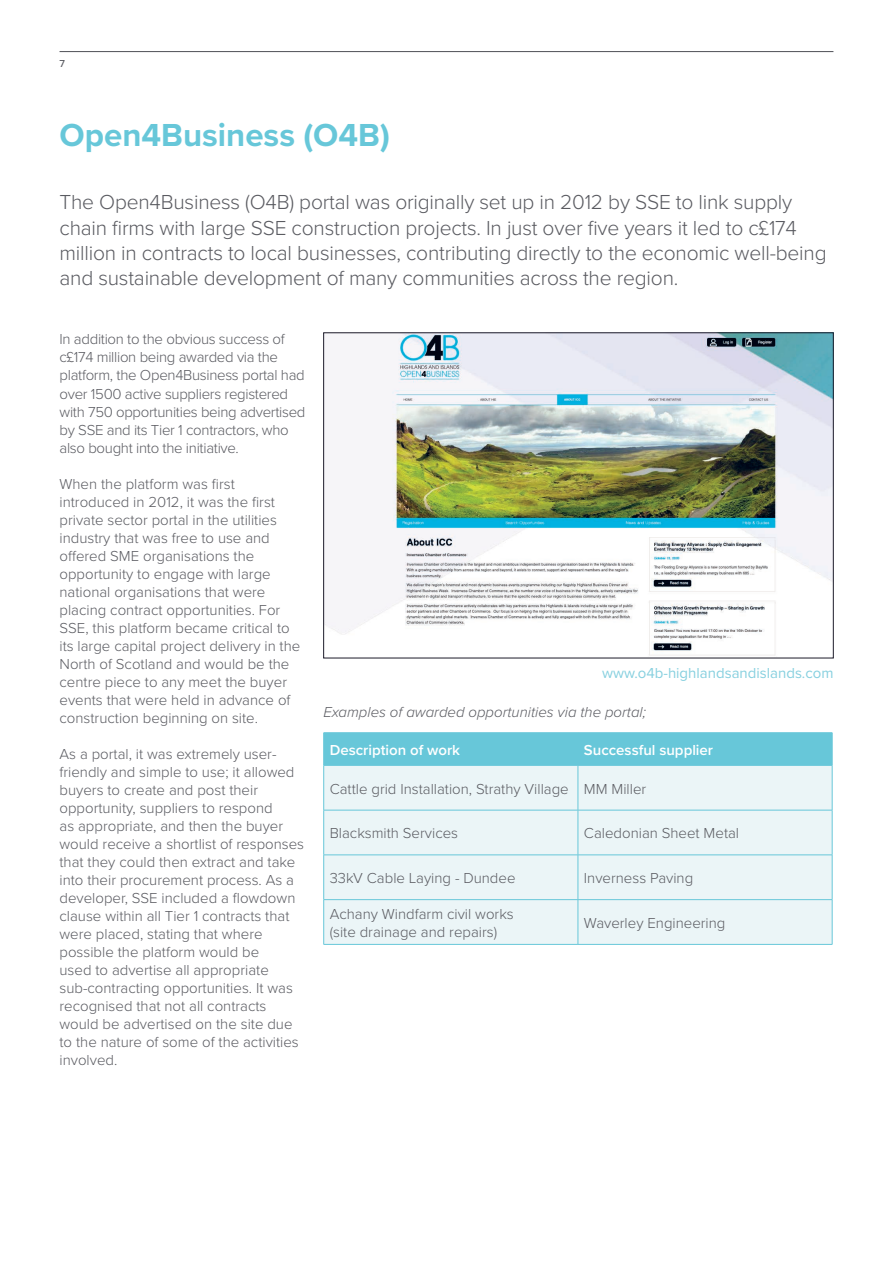
<style>
.page{position:relative;width:893px;height:1263px;background:#fff}
.page>*{position:absolute;margin:0;border:0;box-sizing:border-box;transform-origin:0 0}
.t1{font:700 33px "Proxima Nova";color:#67c7d9}
.t2{font:300 21px/25.2px "Proxima Nova";letter-spacing:-.01em;color:#5a5b61}
.t3{font:300 15px/18px "Proxima Nova";color:#5a5b61}
.t4{font:300 15px/18px "Proxima Nova";letter-spacing:-.02em;color:#5a5b61}
.t5{font:italic 300 15px "Proxima Nova";color:#5a5b61}
.t6{font:600 15px "Proxima Nova";color:#fff}
.t7{font:15px "Proxima Nova";color:#87d0df}
.t8{font:500 10.5px "Proxima Nova";color:#5a5b61}
</style>
<div class="page">
<hr style="left:60px;top:51px;width:773px;height:1px;background:#5a5b61">
<img style="left:325px;top:335px;width:506px;height:321px">
<div style="left:324px;top:733px;width:508px;height:32px;background:#67c7d9"></div>
<div style="left:324px;top:766px;width:508px;height:178px;background:#ebf5f7"></div>
<hr style="left:323px;top:732px;width:255px;height:1px;background:#67c7d9">
<hr style="left:323px;top:733px;width:1px;height:32px;background:#67c7d9">
<hr style="left:578px;top:732px;width:254px;height:1px;background:#67c7d9">
<hr style="left:578px;top:733px;width:1px;height:32px;background:#67c7d9">
<hr style="left:832px;top:733px;width:1px;height:32px;background:#67c7d9">
<hr style="left:323px;top:765px;width:255px;height:1px;background:#67c7d9">
<hr style="left:323px;top:765px;width:1px;height:45px;background:#67c7d9">
<hr style="left:578px;top:765px;width:254px;height:1px;background:#67c7d9">
<hr style="left:578px;top:765px;width:1px;height:45px;background:#67c7d9">
<hr style="left:832px;top:765px;width:1px;height:45px;background:#67c7d9">
<hr style="left:323px;top:810px;width:255px;height:1px;background:#67c7d9">
<hr style="left:323px;top:810px;width:1px;height:45px;background:#67c7d9">
<hr style="left:578px;top:810px;width:254px;height:1px;background:#67c7d9">
<hr style="left:578px;top:810px;width:1px;height:45px;background:#67c7d9">
<hr style="left:832px;top:810px;width:1px;height:45px;background:#67c7d9">
<hr style="left:323px;top:855px;width:255px;height:1px;background:#67c7d9">
<hr style="left:323px;top:855px;width:1px;height:44px;background:#67c7d9">
<hr style="left:578px;top:855px;width:254px;height:1px;background:#67c7d9">
<hr style="left:578px;top:855px;width:1px;height:44px;background:#67c7d9">
<hr style="left:832px;top:855px;width:1px;height:44px;background:#67c7d9">
<hr style="left:323px;top:899px;width:255px;height:1px;background:#67c7d9">
<hr style="left:323px;top:900px;width:1px;height:44px;background:#67c7d9">
<hr style="left:578px;top:899px;width:254px;height:1px;background:#67c7d9">
<hr style="left:578px;top:900px;width:1px;height:44px;background:#67c7d9">
<hr style="left:832px;top:900px;width:1px;height:44px;background:#67c7d9">
<hr style="left:323px;top:944px;width:255px;height:1px;background:#67c7d9">
<hr style="left:578px;top:944px;width:254px;height:1px;background:#67c7d9">
<p class="t8" style="left:60px;top:56px;width:7px">7</p>
<p class="t1" style="left:60px;top:110px;width:332px">Open4Business (O4B)</p>
<p class="t2" style="left:60px;top:189px;width:769px">The Open4Business (O4B) portal was originally set up in 2012 by SSE to link supply chain firms with large SSE construction projects. In just over five years it led to c£174 million in contracts to local businesses, contributing directly to the economic well-being and sustainable development of many communities across the region.</p>
<p class="t4" style="left:60px;top:330px;width:247px">In addition to the obvious success of c£174 million being awarded via the platform, the Open4Business portal had over 1500 active suppliers registered with 750 opportunities being advertised by SSE and its Tier 1 contractors, who also bought into the initiative.</p>
<p class="t3" style="left:60px;top:474px;width:242px">When the platform was first introduced in 2012, it was the first private sector portal in the utilities industry that was free to use and offered SME organisations the opportunity to engage with large national organisations that were placing contract opportunities. For SSE, this platform became critical to its large capital project delivery in the North of Scotland and would be the centre piece to any meet the buyer events that were held in advance of construction beginning on site.</p>
<p class="t3" style="left:60px;top:744px;width:246px">As a portal, it was extremely user&shy;friendly and simple to use; it allowed buyers to create and post their opportunity, suppliers to respond<br>as appropriate, and then the buyer would receive a shortlist of responses that they could then extract and take into their procurement process. As a developer, SSE included a flowdown clause within all Tier 1 contracts that were placed, stating that where possible the platform would be<br>used to advertise all appropriate sub-contracting opportunities. It was recognised that not all contracts would be advertised on the site due to the nature of some of the activities involved.</p>
<p class="t7" style="left:602px;top:662px;width:233px">www.o4b-highlandsandislands.com</p>
<p class="t5" style="left:323px;top:701px;width:324px">Examples of awarded opportunities via the portal;</p>
<p class="t6" style="left:330px;top:739px;width:132px">Description of work</p>
<p class="t6" style="left:584px;top:739px;width:131px">Successful supplier</p>
<p class="t3" style="left:330px;top:779px;width:241px">Cattle grid Installation, Strathy Village</p>
<p class="t3" style="left:584px;top:779px;width:64px">MM Miller</p>
<p class="t3" style="left:330px;top:824px;width:130px">Blacksmith Services</p>
<p class="t3" style="left:584px;top:824px;width:157px">Caledonian Sheet Metal</p>
<p class="t3" style="left:330px;top:868px;width:187px">33kV Cable Laying - Dundee</p>
<p class="t3" style="left:584px;top:868px;width:111px">Inverness Paving</p>
<p class="t3" style="left:330px;top:904px;width:186px">Achany Windfarm civil works (site drainage and repairs)</p>
<p class="t3" style="left:584px;top:913px;width:143px">Waverley Engineering</p>
</div>
